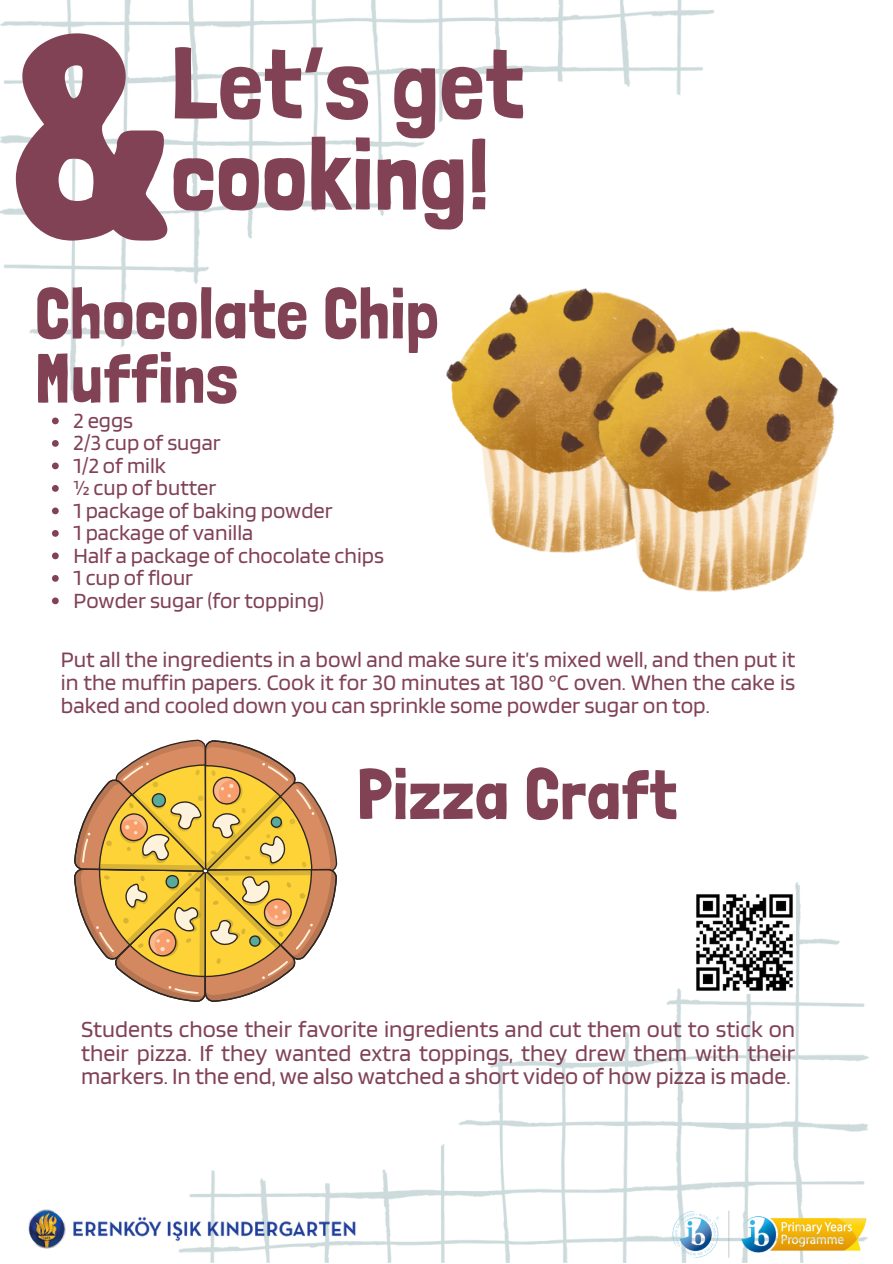
<style>
.page{position:relative;width:893px;height:1264px;background:#fff}
.page>*{position:absolute;margin:0;border:0;box-sizing:border-box;transform-origin:0 0}
.t1{font:283.05px "Londrina Solid";color:#814256}
.t2{font:99.9px/91.1px "Londrina Solid";letter-spacing:.01em;color:#814256}
.t3{font:71.25px "Londrina Solid";letter-spacing:.01em;color:#814256}
.t4{font:70.5px/64.2px "Londrina Solid";letter-spacing:.01em;color:#814256}
.t5{font:24px/23.5px "Blinker";color:#814256;text-align:justify}
.t6{font:23.1px/23px "Blinker";color:#814256;text-align:justify}
.t7{font:22.65px "Blinker";color:#814256}
</style>
<div class="page">
<img style="left:189px;top:882px;width:679px;height:380px">
<img style="left:669px;top:1207px;width:199px;height:51px">
<img style="left:28px;top:1198px;width:346px;height:61px">
<img style="left:0;top:0;width:714px;height:393px">
<img style="left:446px;top:289px;width:392px;height:302px">
<svg style="left:74px;top:739px;width:264px;height:276px"></svg>
<img style="left:693px;top:891px;width:102px;height:102px">
<svg style="left:52px;top:417px;width:7px;height:7px"></svg>
<svg style="left:52px;top:440px;width:7px;height:7px"></svg>
<svg style="left:52px;top:462px;width:7px;height:7px"></svg>
<svg style="left:52px;top:485px;width:7px;height:7px"></svg>
<svg style="left:52px;top:507px;width:7px;height:7px"></svg>
<svg style="left:52px;top:530px;width:7px;height:7px"></svg>
<svg style="left:52px;top:552px;width:7px;height:7px"></svg>
<svg style="left:52px;top:575px;width:7px;height:6px"></svg>
<svg style="left:52px;top:597px;width:7px;height:7px"></svg>
<p class="t1" style="left:11px;top:-27px;width:161px">&amp;</p>
<p class="t2" style="left:171px;top:37px;width:354px">Let’s get cooking!</p>
<p class="t4" style="left:35px;top:281px;width:405px">Chocolate Chip<br>Muffins</p>
<p class="t7" style="left:74px;top:406px;width:61px">2 eggs</p>
<p class="t7" style="left:74px;top:428px;width:149px">2/3 cup of sugar</p>
<p class="t7" style="left:74px;top:451px;width:94px">1/2 of milk</p>
<p class="t7" style="left:74px;top:473px;width:144px">½ cup of butter</p>
<p class="t7" style="left:74px;top:496px;width:261px">1 package of baking powder</p>
<p class="t7" style="left:74px;top:518px;width:181px">1 package of vanilla</p>
<p class="t7" style="left:74px;top:541px;width:312px">Half a package of chocolate chips</p>
<p class="t7" style="left:74px;top:563px;width:121px">1 cup of flour</p>
<p class="t7" style="left:74px;top:586px;width:252px">Powder sugar (for topping)</p>
<p class="t6" style="left:61px;top:647px;width:735px">Put all the ingredients in a bowl and make sure it’s mixed well, and then put it in the muffin papers. Cook it for 30 minutes at 180 °C oven. When the cake is baked and cooled down you can sprinkle some powder sugar on top.</p>
<p class="t3" style="left:357px;top:751px;width:321px">Pizza Craft</p>
<p class="t5" style="left:81px;top:1016px;width:715px">Students chose their favorite ingredients and cut them out to stick on their pizza. If they wanted extra toppings, they drew them with their markers. In the end, we also watched a short video of how pizza is made.</p>
</div>
